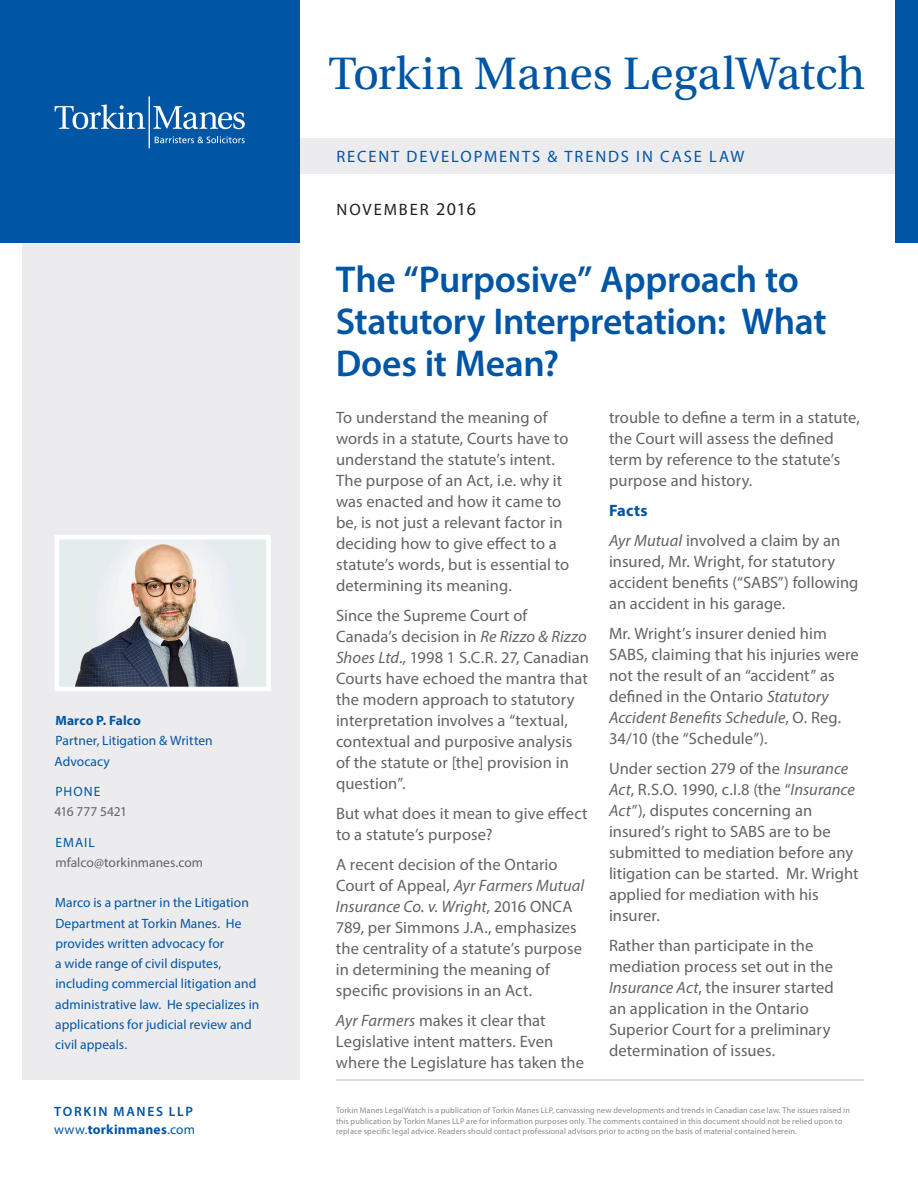
<style>
.page{position:relative;width:918px;height:1188px;background:#fff}
.page>*{position:absolute;margin:0;border:0;box-sizing:border-box;transform-origin:0 0}
.t1{font:48px "Utopia Std";color:#0155a5}
.Article_Title{font:600 37.5px/42px "Myriad Pro";letter-spacing:-.01em;color:#0155a5}
.Body{font:16.5px/21px "Myriad Pro";letter-spacing:.005em;color:#636366}
.t2{font:16.5px "Myriad Pro";letter-spacing:.12em;color:#0155a5}
.t3{font:16.5px "Myriad Pro";letter-spacing:.12em;color:#231f20}
.Body-2{font:700 16.5px "Myriad Pro";letter-spacing:.015em;color:#0155a5}
.t4{font:13.5px/20.2px "Myriad Pro";letter-spacing:.005em;color:#0155a5}
.t5{font:13.5px/20.2px "Myriad Pro";letter-spacing:.005em;color:#636366}
.t6{font:600 13.5px/18px "Myriad Pro";letter-spacing:.13em;color:#0155a5}
.t7{font:8.25px/10.5px "Myriad Pro";letter-spacing:.015em;color:#87898c}
.s1{font-size:18px}
.s2{font-weight:700}
.s3{color:#0155a5}
.s4{font-style:italic}
.s5{font-weight:400}
</style>
<div class="page">
<div style="left:22px;top:0;width:278px;height:1080px;background:#ececee"></div>
<div style="left:300px;top:138px;width:595px;height:36px;background:#ececee"></div>
<div style="left:896px;top:0;width:22px;height:243px;background:#0155a5"></div>
<div style="left:0;top:0;width:300px;height:243px;background:#0155a5"></div>
<svg style="left:55px;top:104px;width:90px;height:25px"></svg>
<svg style="left:153px;top:106px;width:92px;height:23px"></svg>
<hr style="left:149px;top:96px;width:1px;height:52px;background:#fff">
<svg style="left:155px;top:136px;width:90px;height:7px"></svg>
<hr style="left:336px;top:1080px;width:528px;height:1px;background:#bcbdc0">
<img style="left:74px;top:544px;width:165px;height:142px">
<div style="left:55px;top:535px;width:216px;height:156px;border:4px solid #fff"></div>
<h1 class="t1" style="left:329px;top:47px;width:538px">Torkin Manes LegalWatch</h1>
<p class="t2" style="left:336px;top:146px;width:410px">RECENT DEVELOPMENTS &amp; TRENDS IN CASE LAW</p>
<p class="t3" style="left:337px;top:200px;width:141px">NOVEMBER <span class="s1">2016</span></p>
<p class="t4" style="left:54px;top:710px;width:160px"><span class="s2">Marco P. Falco<br></span>Partner, Litigation &amp; Written<br>Advocacy</p>
<p class="t5" style="left:54px;top:781px;width:74px"><span class="s3">PHONE<br></span>416 777 5421</p>
<p class="t5" style="left:55px;top:832px;width:149px"><span class="s3">EMAIL </span>mfalco@torkinmanes.com</p>
<p class="t4" style="left:55px;top:892px;width:206px">Marco is a partner in the Litigation<br>Department at Torkin Manes. He provides written advocacy for<br>a wide range of civil disputes, including commercial litigation and administrative law. He specializes in applications for judicial review and civil appeals.</p>
<p class="Article_Title" style="left:336px;top:257px;width:492px">The “Purposive” Approach to<br>Statutory Interpretation: What<br>Does it Mean?</p>
<p class="Body" style="left:336px;top:406px;width:235px">To understand the meaning of words in a statute, Courts have to understand the statute’s intent.<br>The purpose of an Act, i.e. why it was enacted and how it came to be, is not just a relevant factor in deciding how to give effect to a statute’s words, but is essential to determining its meaning.</p>
<p class="Body" style="left:336px;top:604px;width:254px">Since the Supreme Court of<br>Canada’s decision in <span class="s4">Re Rizzo &amp; Rizzo<br>Shoes Ltd</span>., 1998 1 S.C.R. 27, Canadian<br>Courts have echoed the mantra that the modern approach to statutory interpretation involves a “textual, contextual and purposive analysis of the statute or [the] provision in question”.</p>
<p class="Body" style="left:336px;top:802px;width:253px">But what does it mean to give effect to a statute’s purpose?</p>
<p class="Body" style="left:336px;top:853px;width:250px">A recent decision of the Ontario Court of Appeal, <span class="s4">Ayr Farmers Mutual Insurance Co. v. Wright</span>, 2016 ONCA 789, per Simmons J.A., emphasizes the centrality of a statute’s purpose in determining the meaning of specific provisions in an Act.</p>
<p class="Body" style="left:336px;top:1009px;width:249px"><span class="s4">Ayr Farmers</span> makes it clear that<br>Legislative intent matters. Even where the Legislature has taken the</p>
<p class="Body" style="left:609px;top:406px;width:252px">trouble to define a term in a statute, the Court will assess the defined term by reference to the statute’s purpose and history.</p>
<p class="Body-2" style="left:609px;top:499px;width:40px">Facts</p>
<p class="Body" style="left:609px;top:529px;width:251px"><span class="s4">Ayr Mutual</span> involved a claim by an insured, Mr. Wright, for statutory accident benefits (“SABS”) following an accident in his garage.</p>
<p class="Body" style="left:609px;top:622px;width:251px">Mr. Wright’s insurer denied him<br>SABS, claiming that his injuries were not the result of an “accident” as defined in the Ontario <span class="s4">Statutory<br>Accident Benefits Schedule</span>, O. Reg.<br>34/10 (the “Schedule”).</p>
<p class="Body" style="left:609px;top:757px;width:251px">Under section 279 of the <span class="s4">Insurance<br>Act</span>, R.S.O. 1990, c.I.8 (the “<span class="s4">Insurance<br>Act</span>”), disputes concerning an insured’s right to SABS are to be submitted to mediation before any litigation can be started. Mr. Wright applied for mediation with his insurer.</p>
<p class="Body" style="left:609px;top:934px;width:226px">Rather than participate in the mediation process set out in the<br><span class="s4">Insurance Act</span>, the insurer started an application in the Ontario<br>Superior Court for a preliminary determination of issues.</p>
<p class="t6" style="left:54px;top:1102px;width:142px">TORKIN MANES LLP <span class="s5">www.</span><span class="s2">torkinmanes</span><span class="s5">.com</span></p>
<p class="t7" style="left:336px;top:1105px;width:515px">Torkin Manes LegalWatch is a publication of Torkin Manes LLP, canvassing new developments and trends in Canadian case law. The issues raised in this publication by Torkin Manes LLP are for information purposes only. The comments contained in this document should not be relied upon to replace specific legal advice. Readers should contact professional advisors prior to acting on the basis of material contained herein.</p>
</div>
